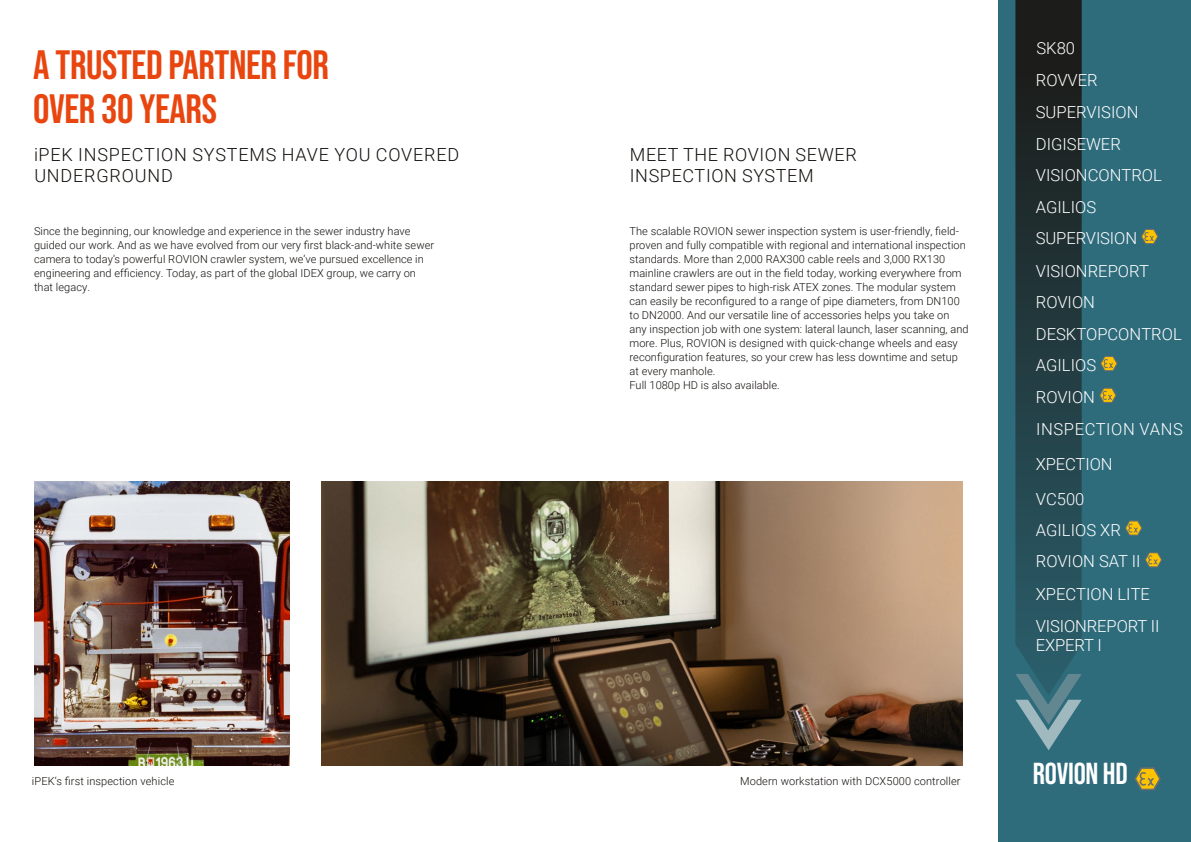
<style>
.page{position:relative;width:1191px;height:842px;background:#fff}
.page>*{position:absolute;margin:0;border:0;box-sizing:border-box;transform-origin:0 0}
.t1{font:41px/44px "Bebas Neue";letter-spacing:-.01em;color:#e8450f}
.t2{font:30.3px "Bebas Neue";letter-spacing:-.01em;color:#fff}
.t3{font:300 18px/21px "Roboto";letter-spacing:.045em;color:#13100d}
.t4{font:300 16.6px/31.8px "Roboto";color:#fff}
.t5{font:300 16.6px/34.3px "Roboto";letter-spacing:.035em;color:#fff}
.t6{font:300 11px/14px "Roboto";letter-spacing:.005em;color:#13100d}
</style>
<div class="page">
<img style="left:322px;top:481px;width:640px;height:284px">
<img style="left:34px;top:481px;width:256px;height:284px">
<div style="left:998px;top:0;width:193px;height:842px;background:#2e6c7c"></div>
<svg style="left:1015px;top:0;width:66px;height:674px;background:#233d43"></svg>
<svg style="left:1141px;top:229px;width:17px;height:15px"></svg>
<svg style="left:1125px;top:520px;width:17px;height:16px"></svg>
<svg style="left:1145px;top:552px;width:17px;height:15px"></svg>
<svg style="left:1099px;top:388px;width:17px;height:15px"></svg>
<svg style="left:1100px;top:356px;width:17px;height:15px"></svg>
<svg style="left:1015px;top:674px;width:66px;height:76px"></svg>
<svg style="left:1134px;top:767px;width:26px;height:23px"></svg>
<h1 class="t1" style="left:33px;top:42px;width:297px">A TRUSTED PARTNER FOR<br>OVER 30 YEARS</h1>
<h3 class="t3" style="left:34px;top:143px;width:427px">iPEK INSPECTION SYSTEMS HAVE YOU COVERED<br>UNDERGROUND</h3>
<p class="t6" style="left:34px;top:223px;width:401px">Since the beginning, our knowledge and experience in the sewer industry have guided our work. And as we have evolved from our very first black-and-white sewer camera to today‘s powerful ROVION crawler system, we‘ve pursued excellence in engineering and efficiency. Today, as part of the global IDEX group, we carry on that legacy.</p>
<h3 class="t3" style="left:630px;top:143px;width:228px">MEET THE ROVION SEWER<br>INSPECTION SYSTEM</h3>
<p class="t6" style="left:629px;top:223px;width:340px">The scalable ROVION sewer inspection system is user-friendly, field&shy;proven and fully compatible with regional and international inspection standards. More than 2,000 RAX300 cable reels and 3,000 RX130 mainline crawlers are out in the field today, working everywhere from standard sewer pipes to high-risk ATEX zones. The modular system can easily be reconfigured to a range of pipe diameters, from DN100 to DN2000. And our versatile line of accessories helps you take on any inspection job with one system: lateral launch, laser scanning, and more. Plus, ROVION is designed with quick-change wheels and easy reconfiguration features, so your crew has less downtime and setup at every manhole.<br>Full 1080p HD is also available.</p>
<p class="t6" style="left:32px;top:773px;width:144px">iPEK‘s first inspection vehicle</p>
<p class="t6" style="left:740px;top:773px;width:222px">Modern workstation with DCX5000 controller</p>
<h3 class="t4" style="left:1035px;top:32px;width:104px">SK80<br>ROVVER<br>SUPERVISION</h3>
<h3 class="t4" style="left:1035px;top:127px;width:128px">DIGISEWER<br>VISIONCONTROL<br>AGILIOS</h3>
<h3 class="t4" style="left:1035px;top:221px;width:115px;line-height:32.5px">SUPERVISION<br>VISIONREPORT</h3>
<h3 class="t4" style="left:1035px;top:286px;width:61px">ROVION</h3>
<h3 class="t4" style="left:1035px;top:318px;width:147px">DESKTOPCONTROL</h3>
<h3 class="t4" style="left:1035px;top:349px;width:62px">AGILIOS</h3>
<h3 class="t4" style="left:1035px;top:380px;width:61px">ROVION</h3>
<h3 class="t5" style="left:1035px;top:412px;width:148px">INSPECTION VANS<br>XPECTION</h3>
<h3 class="t4" style="left:1035px;top:482px;width:106px;line-height:31.4px">VC500<br>AGILIOS XR<br>ROVION SAT II</h3>
<h3 class="t4" style="left:1035px;top:577px;width:116px">XPECTION LITE</h3>
<h3 class="t4" style="left:1035px;top:616px;width:125px;line-height:19px">VISIONREPORT II<br>EXPERT I</h3>
<h2 class="t2" style="left:1033px;top:757px;width:96px">ROVION HD</h2>
</div>
